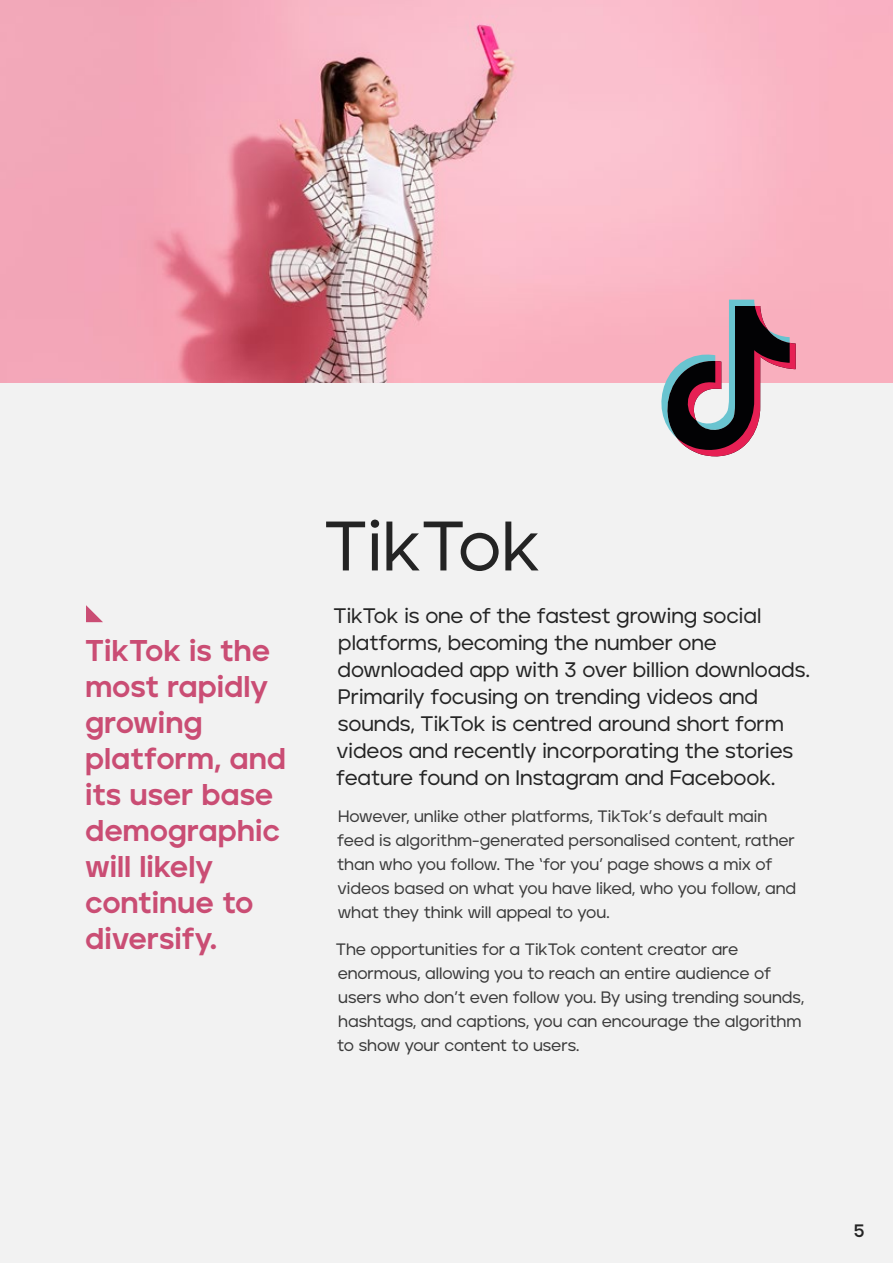
<style>
.page{position:relative;width:893px;height:1263px;background:#f2f2f2}
.page>*{position:absolute;margin:0;border:0;box-sizing:border-box;transform-origin:0 0}
.t1{font:500 69.9px "Jeko";color:#242424}
.t2{font:800 30px/36px "Jeko";color:#ca4d74}
.t3{font:500 21px/27px "Jeko";letter-spacing:-.005em;color:#242424}
.t4{font:700 18px "Jeko";color:#242424}
.t5{font:500 16.5px/24px "Jeko";letter-spacing:-.005em;color:#3a3a3a}
</style>
<div class="page">
<img style="left:0;top:0;width:893px;height:383px">
<svg style="left:661px;top:300px;width:135px;height:156px"></svg>
<svg style="left:86px;top:605px;width:17px;height:17px"></svg>
<h2 class="t2" style="left:85px;top:634px;width:203px">TikTok is the most rapidly growing platform, and its user base demographic will likely continue to diversify.</h2>
<h1 class="t1" style="left:324px;top:514px;width:218px">TikTok</h1>
<p class="t3" style="left:334px;top:603px;width:478px">TikTok is one of the fastest growing social platforms, becoming the number one downloaded app with 3 over billion downloads.<br>Primarily focusing on trending videos and sounds, TikTok is centred around short form videos and recently incorporating the stories feature found on Instagram and Facebook.</p>
<p class="t5" style="left:337px;top:805px;width:460px">However, unlike other platforms, TikTok’s default main feed is algorithm-generated personalised content, rather than who you follow. The ‘for you’ page shows a mix of videos based on what you have liked, who you follow, and what they think will appeal to you.</p>
<p class="t5" style="left:336px;top:938px;width:470px">The opportunities for a TikTok content creator are enormous, allowing you to reach an entire audience of users who don’t even follow you. By using trending sounds, hashtags, and captions, you can encourage the algorithm to show your content to users.</p>
<p class="t4" style="left:854px;top:1222px;width:12px">5</p>
</div>
